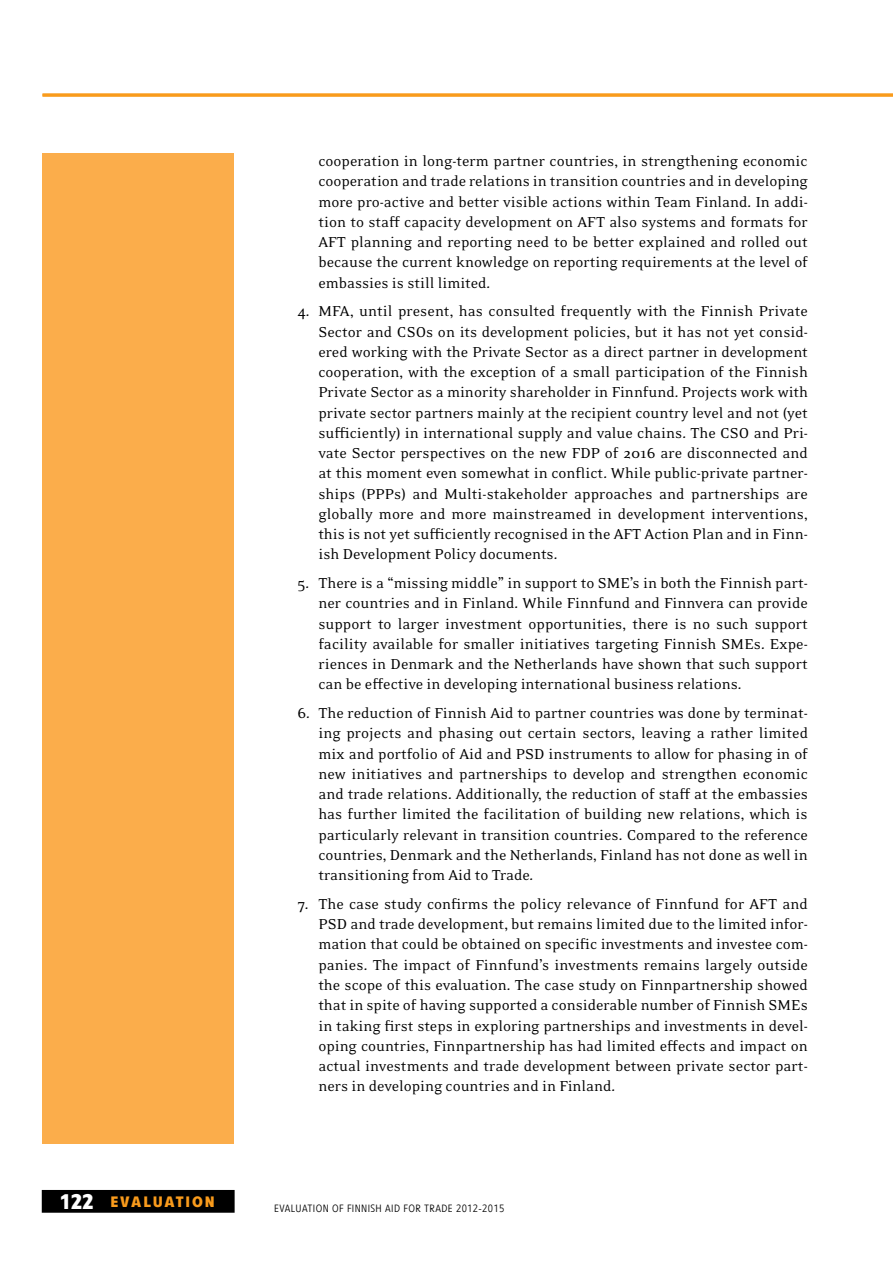
<style>
.page{position:relative;width:893px;height:1263px;background:#fff}
.page>*{position:absolute;margin:0;border:0;box-sizing:border-box;transform-origin:0 0}
.sisaanvedetty_pallo{font:16.5px/20.2px "Eidetic Neo OT";color:#000;text-align:justify}
.t1{font:700 15px "Veto Com";letter-spacing:.12em;color:#f99b1c;scale:1.05 1}
.t2{font:300 10.5px "Veto Com";letter-spacing:.035em;color:#000}
.s1{font-size:21px;color:#fff}
</style>
<div class="page">
<div style="left:43px;top:1191px;width:191px;height:21px;background:#000"></div>
<div style="left:42px;top:1190px;width:193px;height:23px;border:2px solid #000"></div>
<div style="left:43px;top:153px;width:191px;height:991px;background:#fbad4b"></div>
<hr style="left:43px;top:94px;width:850px;height:3px;background:#f99b1c">
<p class="sisaanvedetty_pallo" style="left:318px;top:151px;width:491px">cooperation in long-term partner countries, in strengthening economic cooperation and trade relations in transition countries and in developing more pro-active and better visible actions within Team Finland. In addi&shy;tion to staff capacity development on AFT also systems and formats for AFT planning and reporting need to be better explained and rolled out because the current knowledge on reporting requirements at the level of embassies is still limited.</p>
<p class="sisaanvedetty_pallo" style="left:318px;top:302px;width:491px;text-indent:-21px">4. MFA, until present, has consulted frequently with the Finnish Private Sector and CSOs on its development policies, but it has not yet consid&shy;ered working with the Private Sector as a direct partner in development cooperation, with the exception of a small participation of the Finnish Private Sector as a minority shareholder in Finnfund. Projects work with private sector partners mainly at the recipient country level and not (yet sufficiently) in international supply and value chains. The CSO and Pri&shy;vate Sector perspectives on the new FDP of 2016 are disconnected and at this moment even somewhat in conflict. While public-private partner&shy;ships (PPPs) and Multi-stakeholder approaches and partnerships are globally more and more mainstreamed in development interventions, this is not yet sufficiently recognised in the AFT Action Plan and in Finn&shy;ish Development Policy documents.</p>
<p class="sisaanvedetty_pallo" style="left:318px;top:573px;width:491px;text-indent:-21px">5. There is a “missing middle” in support to SME’s in both the Finnish part&shy;ner countries and in Finland. While Finnfund and Finnvera can provide support to larger investment opportunities, there is no such support facility available for smaller initiatives targeting Finnish SMEs. Expe&shy;riences in Denmark and the Netherlands have shown that such support can be effective in developing international business relations.</p>
<p class="sisaanvedetty_pallo" style="left:318px;top:703px;width:491px;text-indent:-21px">6. The reduction of Finnish Aid to partner countries was done by terminat&shy;ing projects and phasing out certain sectors, leaving a rather limited mix and portfolio of Aid and PSD instruments to allow for phasing in of new initiatives and partnerships to develop and strengthen economic and trade relations. Additionally, the reduction of staff at the embassies has further limited the facilitation of building new relations, which is particularly relevant in transition countries. Compared to the reference countries, Denmark and the Netherlands, Finland has not done as well in transitioning from Aid to Trade.</p>
<p class="sisaanvedetty_pallo" style="left:318px;top:894px;width:491px;text-indent:-21px">7. The case study confirms the policy relevance of Finnfund for AFT and PSD and trade development, but remains limited due to the limited infor&shy;mation that could be obtained on specific investments and investee com&shy;panies. The impact of Finnfund’s investments remains largely outside the scope of this evaluation. The case study on Finnpartnership showed that in spite of having supported a considerable number of Finnish SMEs in taking first steps in exploring partnerships and investments in devel&shy;oping countries, Finnpartnership has had limited effects and impact on actual investments and trade development between private sector part&shy;ners in developing countries and in Finland.</p>
<p class="t1" style="left:59px;top:1192px;width:150px"><span class="s1">122</span> EVALUATION</p>
<p class="t2" style="left:274px;top:1202px;width:232px">EVALUATION OF FINNISH AID FOR TRADE 2012-2015</p>
</div>
